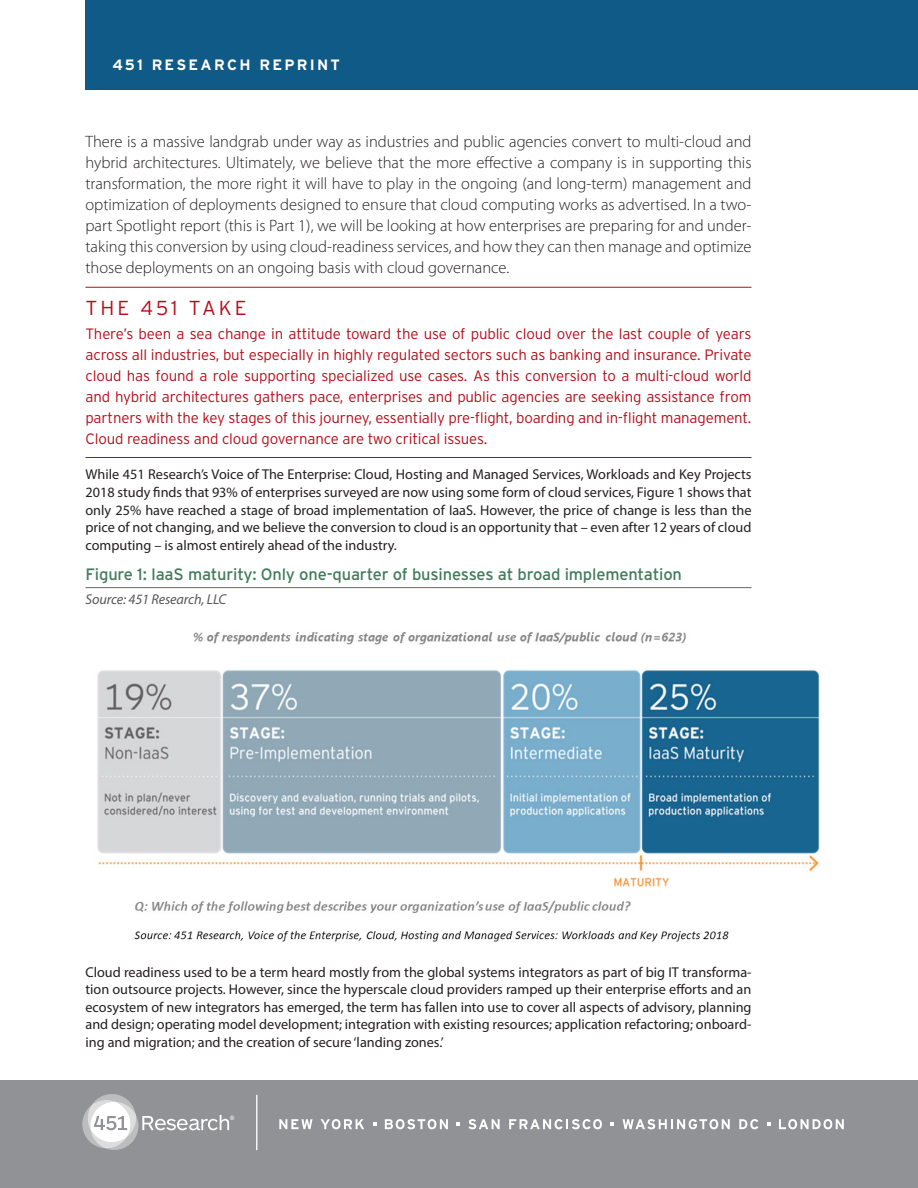
<style>
.page{position:relative;width:918px;height:1188px;background:#fff}
.page>*{position:absolute;margin:0;border:0;box-sizing:border-box;transform-origin:0 0}
._451_Take_Header{font:300 20.25px "Interstate";letter-spacing:.15em;color:#b50e1a}
.Intro_Body{font:300 16.5px/21px "Myriad Pro";color:#231f20;text-align:justify}
.Exhibit_Title{font:16.5px "Interstate";letter-spacing:-.01em;color:#427c5c}
._451_Take_Body{font:300 15px/21px "Interstate";letter-spacing:-.01em;color:#b50e1a;text-align:justify}
.Header{font:700 15px "Interstate";letter-spacing:.15em;color:#fff}
.Myriad_Body{font:14.25px/17.7px "Myriad Pro";color:#231f20;text-align:justify}
.Exhibit_Source{font:italic 14.25px "Myriad Pro";letter-spacing:-.01em;color:#57585a}
</style>
<div class="page">
<hr style="left:86px;top:287px;width:666px;height:1px;background:#b50e1a">
<hr style="left:86px;top:457px;width:666px;height:1px;background:#b50e1a">
<hr style="left:86px;top:587px;width:666px;height:1px;background:#427c5c">
<div style="left:0;top:1080px;width:918px;height:108px;background:#919295"></div>
<hr style="left:256px;top:1095px;width:1px;height:55px;background:#fff">
<svg style="left:82px;top:1094px;width:152px;height:56px"></svg>
<svg style="left:279px;top:1119px;width:34px;height:10px"></svg>
<svg style="left:321px;top:1119px;width:43px;height:10px"></svg>
<svg style="left:385px;top:1119px;width:63px;height:10px"></svg>
<svg style="left:468px;top:1119px;width:32px;height:10px"></svg>
<svg style="left:509px;top:1119px;width:93px;height:10px"></svg>
<svg style="left:623px;top:1119px;width:107px;height:10px"></svg>
<svg style="left:739px;top:1119px;width:19px;height:10px"></svg>
<svg style="left:779px;top:1119px;width:65px;height:10px"></svg>
<svg style="left:373px;top:1122px;width:3px;height:4px"></svg>
<svg style="left:456px;top:1122px;width:4px;height:4px"></svg>
<svg style="left:611px;top:1122px;width:3px;height:4px"></svg>
<svg style="left:767px;top:1122px;width:3px;height:4px"></svg>
<div style="left:86px;top:0;width:832px;height:90px;background:#0f5a86"></div>
<img style="left:97px;top:632px;width:723px;height:310px">
<p class="Header" style="left:112px;top:55px;width:229px">451 RESEARCH REPRINT</p>
<p class="Intro_Body" style="left:86px;top:131px;width:668px">There is a massive landgrab under way as industries and public agencies convert to multi-cloud and hybrid architectures. Ultimately, we believe that the more effective a company is in supporting this transformation, the more right it will have to play in the ongoing (and long-term) management and optimization of deployments designed to ensure that cloud computing works as advertised. In a two&shy;part Spotlight report (this is Part 1), we will be looking at how enterprises are preparing for and under&shy;taking this conversion by using cloud-readiness services, and how they can then manage and optimize those deployments on an ongoing basis with cloud governance.</p>
<p class="_451_Take_Header" style="left:86px;top:295px;width:163px">THE 451 TAKE</p>
<p class="_451_Take_Body" style="left:86px;top:323px;width:668px">There’s been a sea change in attitude toward the use of public cloud over the last couple of years across all industries, but especially in highly regulated sectors such as banking and insurance. Private cloud has found a role supporting specialized use cases. As this conversion to a multi-cloud world and hybrid architectures gathers pace, enterprises and public agencies are seeking assistance from partners with the key stages of this journey, essentially pre-flight, boarding and in-flight management.<br>Cloud readiness and cloud governance are two critical issues.</p>
<p class="Myriad_Body" style="left:86px;top:465px;width:668px">While 451 Research’s Voice of The Enterprise: Cloud, Hosting and Managed Services, Workloads and Key Projects 2018 study finds that 93% of enterprises surveyed are now using some form of cloud services, Figure 1 shows that only 25% have reached a stage of broad implementation of IaaS. However, the price of change is less than the price of not changing, and we believe the conversion to cloud is an opportunity that – even after 12 years of cloud computing – is almost entirely ahead of the industry.</p>
<p class="Exhibit_Title" style="left:86px;top:564px;width:598px">Figure 1: IaaS maturity: Only one-quarter of businesses at broad implementation</p>
<p class="Exhibit_Source" style="left:86px;top:591px;width:142px">Source: 451 Research, LLC</p>
<p class="Myriad_Body" style="left:86px;top:963px;width:668px">Cloud readiness used to be a term heard mostly from the global systems integrators as part of big IT transforma&shy;tion outsource projects. However, since the hyperscale cloud providers ramped up their enterprise efforts and an ecosystem of new integrators has emerged, the term has fallen into use to cover all aspects of advisory, planning and design; operating model development; integration with existing resources; application refactoring; onboard&shy;ing and migration; and the creation of secure ‘landing zones.’</p>
</div>
